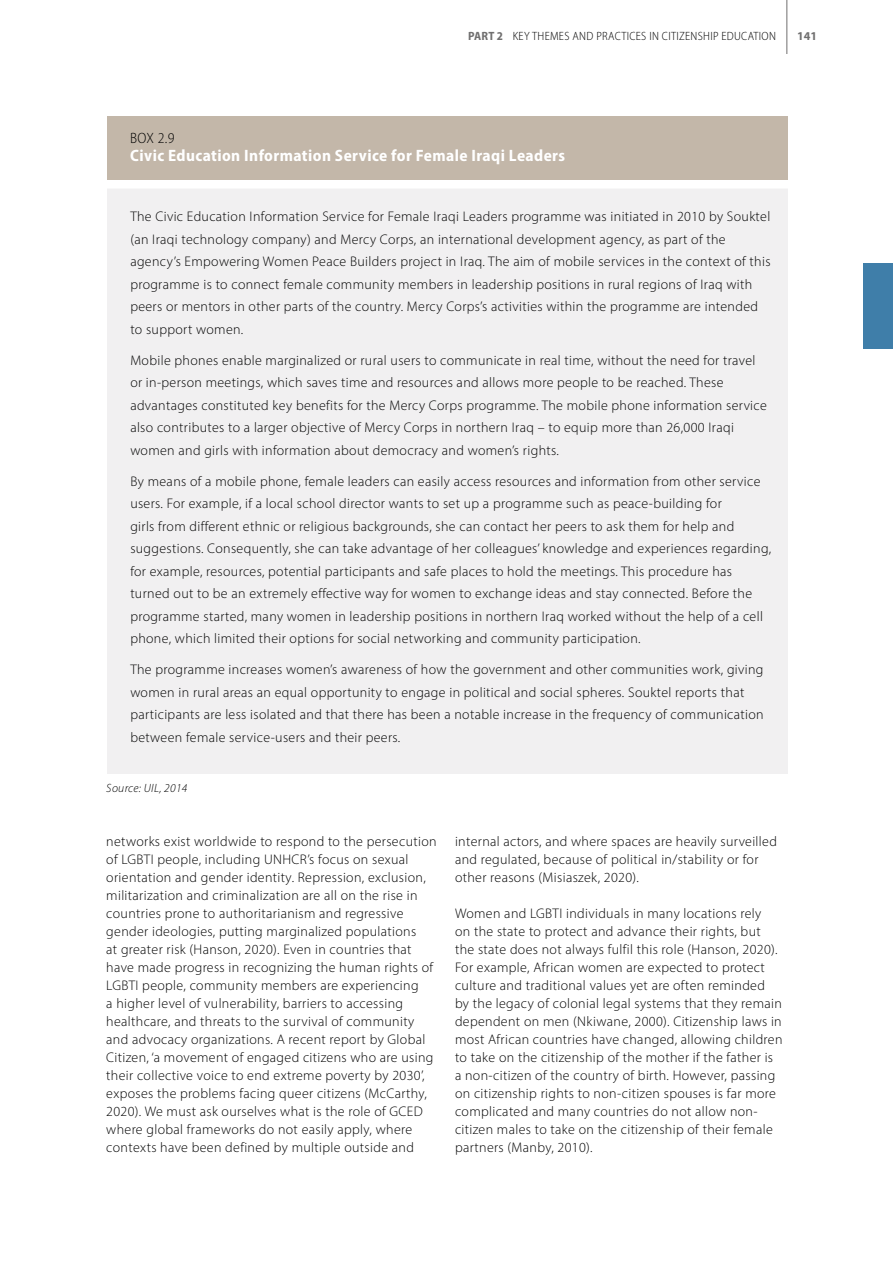
<style>
.page{position:relative;width:893px;height:1263px;background:#fff}
.page>*{position:absolute;margin:0;border:0;box-sizing:border-box;transform-origin:0 0}
.t1{font:700 semi-condensed 16.5px "Myriad Pro";letter-spacing:.025em;color:#fff}
.t2{font:300 semi-condensed 15px "Myriad Pro";color:#000}
.t3{font:300 13.95px/18px "Myriad Pro";letter-spacing:.025em;color:#000}
.t4{font:300 semi-condensed 12px "Myriad Pro";letter-spacing:.025em;color:#000}
.t5{font:italic 300 12px "Myriad Pro";letter-spacing:.025em;color:#000}
.t6{font:700 12px "Myriad Pro";color:#706f6f}
.s1{font-weight:700;color:#706f6f}
</style>
<div class="page">
<hr style="left:787px;top:0;width:1px;height:54px;background:#706f6f">
<div style="left:108px;top:185px;width:680px;height:589px;background:#f1f0f1"></div>
<div style="left:108px;top:117px;width:680px;height:63px;background:#c3b7a9"></div>
<div style="left:101px;top:181px;width:691px;height:8px;background:#fff"></div>
<div style="left:863px;top:264px;width:30px;height:85px;background:#3f7ea9"></div>
<p class="t4" style="left:468px;top:29px;width:309px"><span class="s1">PART 2</span> KEY THEMES AND PRACTICES IN CITIZENSHIP EDUCATION</p>
<p class="t6" style="left:797px;top:28px;width:21px">141</p>
<p class="t2" style="left:130px;top:129px;width:46px">BOX 2.9</p>
<p class="t1" style="left:130px;top:145px;width:436px">Civic Education Information Service for Female Iraqi Leaders</p>
<p class="t3" style="left:130px;top:205px;width:642px;line-height:22.5px">The Civic Education Information Service for Female Iraqi Leaders programme was initiated in 2010 by Souktel (an Iraqi technology company) and Mercy Corps, an international development agency, as part of the agency’s Empowering Women Peace Builders project in Iraq. The aim of mobile services in the context of this programme is to connect female community members in leadership positions in rural regions of Iraq with peers or mentors in other parts of the country. Mercy Corps’s activities within the programme are intended to support women.</p>
<p class="t3" style="left:130px;top:349px;width:638px;line-height:22.5px">Mobile phones enable marginalized or rural users to communicate in real time, without the need for travel or in-person meetings, which saves time and resources and allows more people to be reached. These advantages constituted key benefits for the Mercy Corps programme. The mobile phone information service also contributes to a larger objective of Mercy Corps in northern Iraq – to equip more than 26,000 Iraqi women and girls with information about democracy and women’s rights.</p>
<p class="t3" style="left:130px;top:470px;width:642px;line-height:22.5px">By means of a mobile phone, female leaders can easily access resources and information from other service users. For example, if a local school director wants to set up a programme such as peace-building for<br>girls from different ethnic or religious backgrounds, she can contact her peers to ask them for help and suggestions. Consequently, she can take advantage of her colleagues’ knowledge and experiences regarding, for example, resources, potential participants and safe places to hold the meetings. This procedure has turned out to be an extremely effective way for women to exchange ideas and stay connected. Before the programme started, many women in leadership positions in northern Iraq worked without the help of a cell phone, which limited their options for social networking and community participation.</p>
<p class="t3" style="left:130px;top:658px;width:635px;line-height:22.5px">The programme increases women’s awareness of how the government and other communities work, giving women in rural areas an equal opportunity to engage in political and social spheres. Souktel reports that participants are less isolated and that there has been a notable increase in the frequency of communication between female service-users and their peers.</p>
<p class="t5" style="left:106px;top:780px;width:83px">Source: UIL, 2014</p>
<p class="t3" style="left:106px;top:832px;width:332px">networks exist worldwide to respond to the persecution of LGBTI people, including UNHCR’s focus on sexual orientation and gender identity. Repression, exclusion, militarization and criminalization are all on the rise in countries prone to authoritarianism and regressive gender ideologies, putting marginalized populations<br>at greater risk (Hanson, 2020). Even in countries that have made progress in recognizing the human rights of LGBTI people, community members are experiencing<br>a higher level of vulnerability, barriers to accessing healthcare, and threats to the survival of community and advocacy organizations. A recent report by Global Citizen, ‘a movement of engaged citizens who are using their collective voice to end extreme poverty by 2030’, exposes the problems facing queer citizens (McCarthy, 2020). We must ask ourselves what is the role of GCED where global frameworks do not easily apply, where contexts have been defined by multiple outside and</p>
<p class="t3" style="left:455px;top:832px;width:323px">internal actors, and where spaces are heavily surveilled and regulated, because of political in/stability or for other reasons (Misiaszek, 2020).</p>
<p class="t3" style="left:455px;top:904px;width:329px">Women and LGBTI individuals in many locations rely<br>on the state to protect and advance their rights, but the state does not always fulfil this role (Hanson, 2020).<br>For example, African women are expected to protect culture and traditional values yet are often reminded by the legacy of colonial legal systems that they remain dependent on men (Nkiwane, 2000). Citizenship laws in most African countries have changed, allowing children to take on the citizenship of the mother if the father is a non-citizen of the country of birth. However, passing on citizenship rights to non-citizen spouses is far more complicated and many countries do not allow non&shy;citizen males to take on the citizenship of their female partners (Manby, 2010).</p>
</div>
